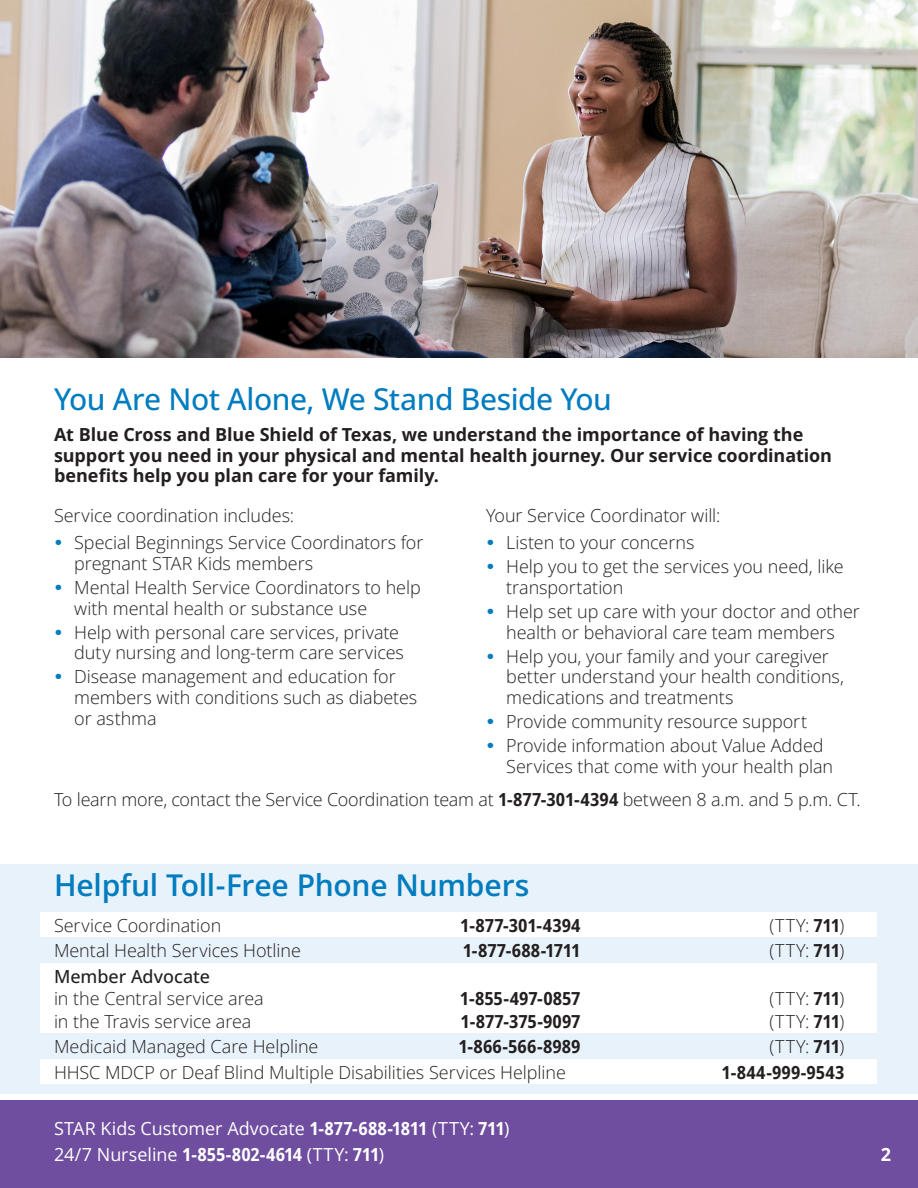
<style>
.page{position:relative;width:918px;height:1188px;background:#fff}
.page>*{position:absolute;margin:0;border:0;box-sizing:border-box;transform-origin:0 0}
.Headline__H1__span{font:500 30px "Open Sans";letter-spacing:-.015em;color:#007cbf}
.t1{font:600 30px "Open Sans";letter-spacing:-.005em;color:#007cbf}
.body_start_here__P{font:300 18px/20.7px "Open Sans";letter-spacing:-.005em;color:#231f20}
.body_bold__H4___P{font:700 18px/20.7px "Open Sans";letter-spacing:-.005em;color:#231f20}
.body_start_here__P-2{font:700 semi-condensed 18px "Open Sans";color:#231f20}
.t2{font:18px/26px "Open Sans";color:#fff}
.body_start_here__P-3{font:500 18px "Open Sans";color:#231f20}
.t3{font:700 18px "Open Sans";color:#fff}
.s1{font-weight:700;font-stretch:semi-condensed}
</style>
<div class="page">
<div style="left:0;top:1100px;width:918px;height:88px;background:#6f4d9f"></div>
<img style="left:0;top:0;width:918px;height:358px">
<div style="left:0;top:864px;width:918px;height:230px;background:#e8f2fa"></div>
<div style="left:40px;top:912px;width:838px;height:25px;background:#fff"></div>
<div style="left:40px;top:963px;width:838px;height:25px;background:#fff"></div>
<div style="left:40px;top:986px;width:838px;height:24px;background:#fff"></div>
<div style="left:40px;top:1008px;width:838px;height:25px;background:#fff"></div>
<div style="left:40px;top:1059px;width:838px;height:25px;background:#fff"></div>
<h1 class="Headline__H1__span" style="left:54px;top:379px;width:560px">You Are Not Alone, We Stand Beside You</h1>
<p class="body_bold__H4___P" style="left:54px;top:424px;width:780px">At Blue Cross and Blue Shield of Texas, we understand the importance of having the support you need in your physical and mental health journey. Our service coordination benefits help you plan care for your family.</p>
<p class="body_start_here__P" style="left:54px;top:504px;width:242px">Service coordination includes:</p>
<p class="body_start_here__P" style="left:74px;top:532px;width:351px">Special Beginnings Service Coordinators for pregnant STAR Kids members</p>
<p class="body_start_here__P" style="left:74px;top:577px;width:348px">Mental Health Service Coordinators to help with mental health or substance use</p>
<p class="body_start_here__P" style="left:74px;top:621px;width:331px">Help with personal care services, private duty nursing and long-term care services</p>
<p class="body_start_here__P" style="left:74px;top:666px;width:345px">Disease management and education for members with conditions such as diabetes or asthma</p>
<p class="body_start_here__P" style="left:486px;top:504px;width:236px">Your Service Coordinator will:</p>
<p class="body_start_here__P" style="left:506px;top:532px;width:190px">Listen to your concerns</p>
<p class="body_start_here__P" style="left:506px;top:556px;width:339px">Help you to get the services you need, like transportation</p>
<p class="body_start_here__P" style="left:506px;top:601px;width:355px">Help set up care with your doctor and other health or behavioral care team members</p>
<p class="body_start_here__P" style="left:506px;top:645px;width:339px">Help you, your family and your caregiver better understand your health conditions, medications and treatments</p>
<p class="body_start_here__P" style="left:506px;top:711px;width:302px">Provide community resource support</p>
<p class="body_start_here__P" style="left:506px;top:735px;width:328px">Provide information about Value Added<br>Services that come with your health plan</p>
<p class="body_start_here__P" style="left:54px;top:788px;width:808px">To learn more, contact the Service Coordination team at <span class="s1">1-877-301-4394</span> between 8 a.m. and 5 p.m. CT.</p>
<h1 class="t1" style="left:54px;top:865px;width:477px">Helpful Toll-Free Phone Numbers</h1>
<p class="body_start_here__P" style="left:54px;top:914px;width:169px">Service Coordination</p>
<p class="body_start_here__P-2" style="left:460px;top:912px;width:122px">1-877-301-4394</p>
<p class="body_start_here__P" style="left:770px;top:914px;width:76px">(TTY: <span class="s1">711</span>)</p>
<p class="body_start_here__P" style="left:54px;top:940px;width:248px">Mental Health Services Hotline</p>
<p class="body_start_here__P-2" style="left:463px;top:938px;width:119px">1-877-688-1711</p>
<p class="body_start_here__P" style="left:770px;top:940px;width:76px">(TTY: <span class="s1">711</span>)</p>
<p class="body_start_here__P-3" style="left:54px;top:964px;width:158px">Member Advocate</p>
<p class="body_start_here__P" style="left:54px;top:988px;width:211px">in the Central service area</p>
<p class="body_start_here__P-2" style="left:460px;top:986px;width:122px">1-855-497-0857</p>
<p class="body_start_here__P" style="left:770px;top:988px;width:76px">(TTY: <span class="s1">711</span>)</p>
<p class="body_start_here__P" style="left:54px;top:1010px;width:199px">in the Travis service area</p>
<p class="body_start_here__P-2" style="left:461px;top:1008px;width:122px">1-877-375-9097</p>
<p class="body_start_here__P" style="left:770px;top:1010px;width:76px">(TTY: <span class="s1">711</span>)</p>
<p class="body_start_here__P" style="left:54px;top:1036px;width:266px">Medicaid Managed Care Helpline</p>
<p class="body_start_here__P-2" style="left:458px;top:1034px;width:124px">1-866-566-8989</p>
<p class="body_start_here__P" style="left:770px;top:1036px;width:76px">(TTY: <span class="s1">711</span>)</p>
<p class="body_start_here__P" style="left:54px;top:1061px;width:514px">HHSC MDCP or Deaf Blind Multiple Disabilities Services Helpline</p>
<p class="body_start_here__P-2" style="left:722px;top:1059px;width:124px">1-844-999-9543</p>
<p class="t2" style="left:54px;top:1115px;width:457px">STAR Kids Customer Advocate <span class="s1">1‑877‑688‑1811</span> (TTY: <span class="s1">711</span>)<br>24/7 Nurseline <span class="s1">1-855-802-4614</span> (TTY: <span class="s1">711</span>)</p>
<p class="t3" style="left:881px;top:1142px;width:12px">2</p>
</div>
